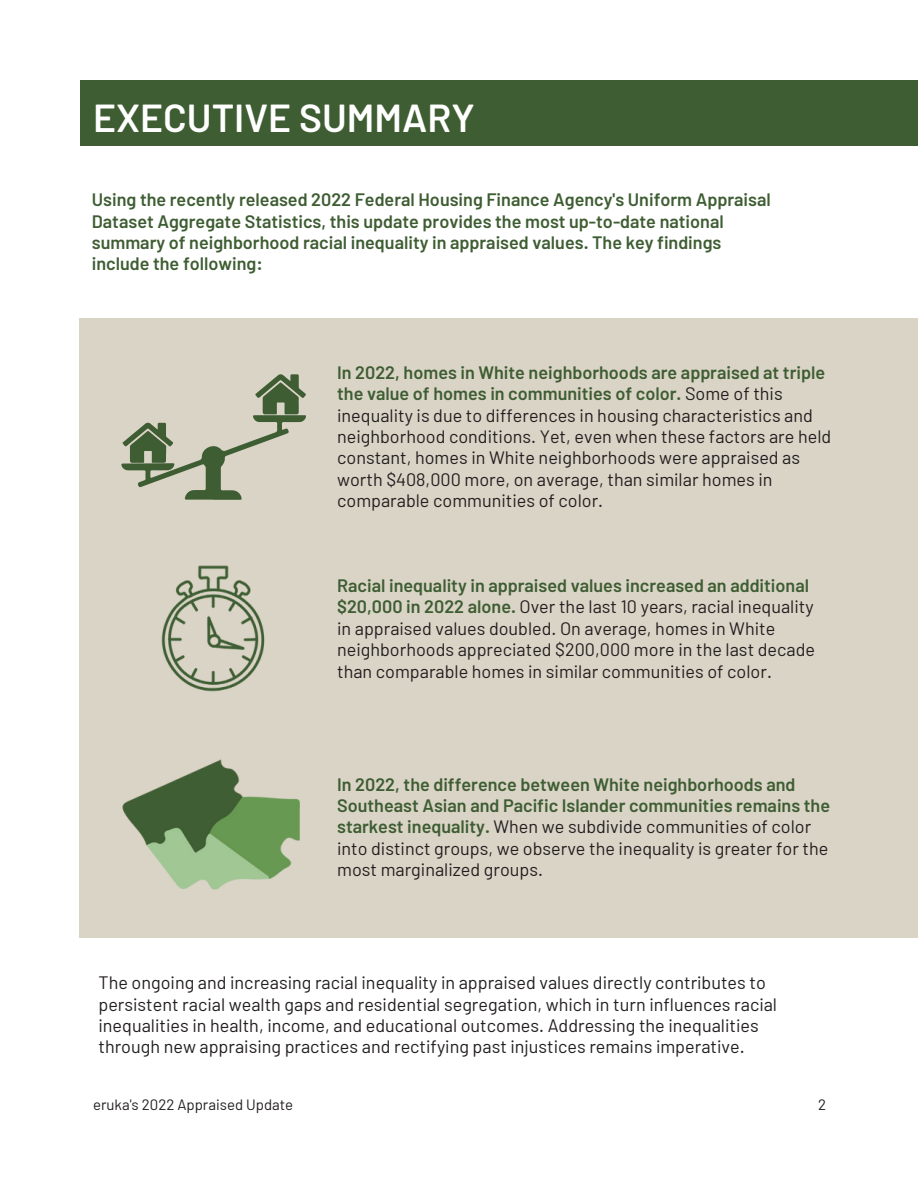
<style>
.page{position:relative;width:918px;height:1188px;background:#fff}
.page>*{position:absolute;margin:0;border:0;box-sizing:border-box;transform-origin:0 0}
.t1{font:600 39px "Barlow";color:#fff}
.t2{font:18px/21.3px "Barlow";color:#231f20}
.t3{font:600 18px/21.3px "Barlow";color:#3e5d32}
.t4{font:15px "Barlow";color:#231f20}
.s1{font-weight:600;color:#3e5d32}
.s2{font-weight:400;color:#231f20}
</style>
<div class="page">
<div style="left:80px;top:80px;width:838px;height:66px;background:#3e5d32"></div>
<div style="left:80px;top:319px;width:838px;height:619px;background:#dad4c7"></div>
<img style="left:161px;top:565px;width:104px;height:127px">
<img style="left:122px;top:759px;width:178px;height:131px">
<svg style="left:121px;top:374px;width:185px;height:126px"></svg>
<p class="t1" style="left:93px;top:93px;width:383px">EXECUTIVE SUMMARY</p>
<p class="t3" style="left:92px;top:188px;width:681px">Using the recently released 2022 Federal Housing Finance Agency's Uniform Appraisal Dataset Aggregate Statistics, this update provides the most up-to-date national summary of neighborhood racial inequality in appraised values. The key findings include the following:</p>
<p class="t2" style="left:337px;top:361px;width:496px"><span class="s1">In 2022, homes in White neighborhoods are appraised at triple the value of homes in communities of color.</span> Some of this inequality is due to differences in housing characteristics and neighborhood conditions. Yet, even when these factors are held constant, homes in White neighborhoods were appraised as worth $408,000 more, on average, than similar homes in comparable communities of color.</p>
<p class="t2" style="left:337px;top:574px;width:479px"><span class="s1">Racial inequality in appraised values increased an additional $20,000 in 2022 alone.</span> Over the last 10 years, racial inequality in appraised values doubled. On average, homes in White neighborhoods appreciated $200,000 more in the last decade than comparable homes in similar communities of color.</p>
<p class="t3" style="left:337px;top:773px;width:495px">In 2022, the difference between White neighborhoods and Southeast Asian and Pacific Islander communities remains the starkest inequality. <span class="s2">When we subdivide communities of color into distinct groups, we observe the inequality is greater for the most marginalized groups.</span></p>
<p class="t2" style="left:98px;top:971px;width:680px">The ongoing and increasing racial inequality in appraised values directly contributes to persistent racial wealth gaps and residential segregation, which in turn influences racial inequalities in health, income, and educational outcomes. Addressing the inequalities through new appraising practices and rectifying past injustices remains imperative.</p>
<p class="t4" style="left:93px;top:1095px;width:202px">eruka's 2022 Appraised Update</p>
<p class="t4" style="left:818px;top:1095px;width:10px">2</p>
</div>
